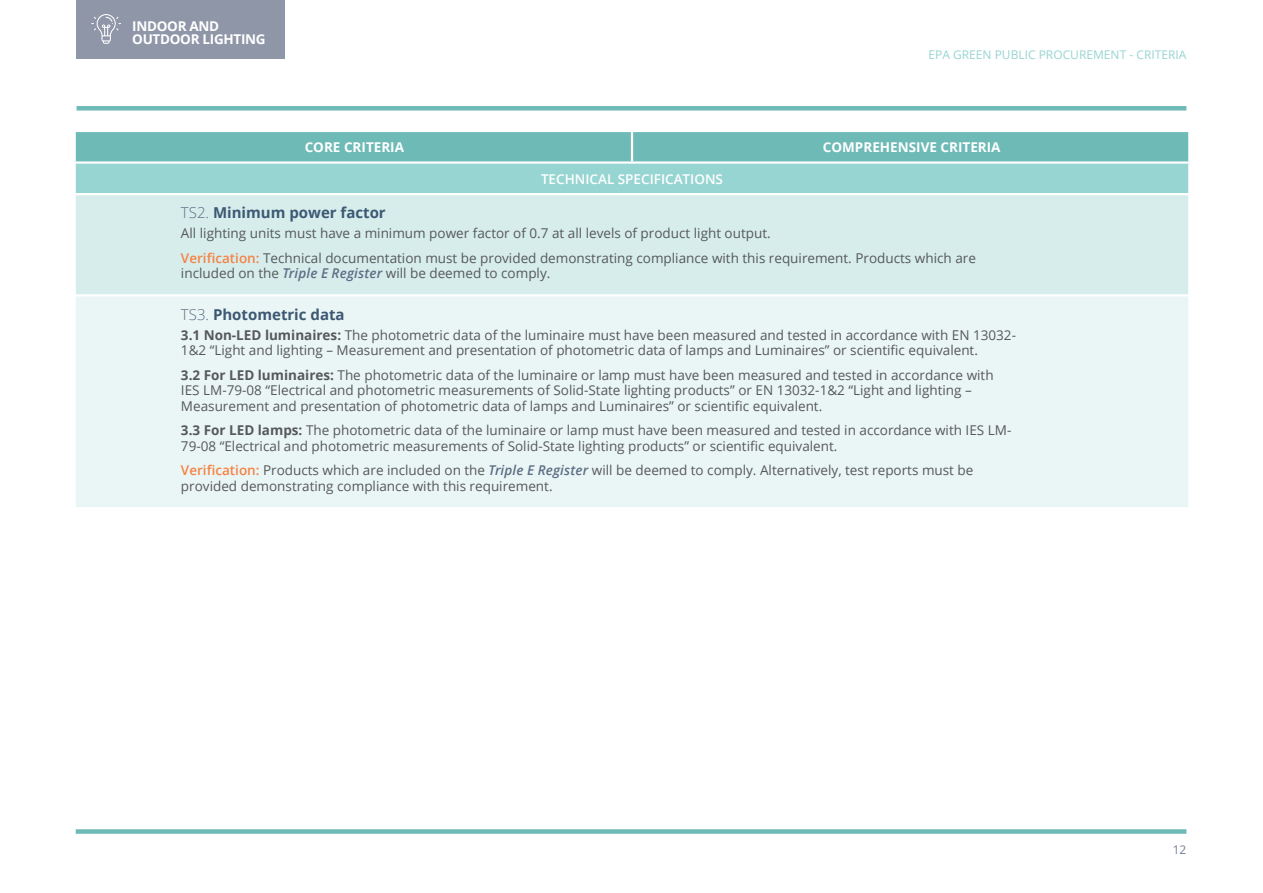
<style>
.page{position:relative;width:1263px;height:893px;background:#fff}
.page>*{position:absolute;margin:0;border:0;box-sizing:border-box;transform-origin:0 0}
.Criteria_Heading{font:700 15px "Open Sans";color:#3d5873}
.Table_Text{font:13.5px/15.8px "Open Sans";color:#57585a}
.Table_White_Heading{font:700 13.5px "Open Sans";color:#fff}
.Table_White_Heading-2{font:700 13.5px/13.5px "Open Sans";letter-spacing:-.02em;color:#fff}
.Table_White_Subheadi{font:600 13.5px "Open Sans";color:#fff}
.t1{font:12px "Open Sans";color:#96d5d2}
.t2{font:12px "Open Sans";color:#747e94}
.s1{font-weight:300;color:#5e6e85}
.s2{font-weight:600;color:#f58345}
.s3{font-weight:600;font-style:italic;color:#5e6e85}
.s4{font-weight:700}
</style>
<div class="page">
<div style="left:76px;top:829px;width:1110px;height:5px;background:#6ebab7"></div>
<div style="left:77px;top:106px;width:1109px;height:5px;background:#6ebab7"></div>
<div style="left:77px;top:0;width:208px;height:59px;background:#8f96a8"></div>
<svg style="left:91px;top:14px;width:30px;height:30px"></svg>
<div style="left:76px;top:132px;width:1112px;height:29px;background:#6ebab7"></div>
<div style="left:75px;top:163px;width:1114px;height:31px;background:#96d5d2"></div>
<div style="left:75px;top:194px;width:1114px;height:101px;background:#d6edec"></div>
<div style="left:75px;top:295px;width:1114px;height:213px;background:#eaf6f5"></div>
<hr style="left:631px;top:132px;width:2px;height:29px;background:#fff">
<hr style="left:74px;top:161px;width:558px;height:3px;background:#fff">
<hr style="left:632px;top:161px;width:558px;height:3px;background:#fff">
<hr style="left:74px;top:164px;width:2px;height:29px;background:#fff">
<hr style="left:1188px;top:164px;width:2px;height:29px;background:#fff">
<hr style="left:74px;top:193px;width:558px;height:2px;background:#fff">
<hr style="left:74px;top:195px;width:2px;height:99px;background:#fff">
<hr style="left:632px;top:193px;width:558px;height:2px;background:#fff">
<hr style="left:1188px;top:195px;width:2px;height:99px;background:#fff">
<hr style="left:74px;top:294px;width:558px;height:2px;background:#fff">
<hr style="left:74px;top:296px;width:2px;height:211px;background:#fff">
<hr style="left:632px;top:294px;width:558px;height:2px;background:#fff">
<hr style="left:1188px;top:296px;width:2px;height:211px;background:#fff">
<hr style="left:74px;top:507px;width:558px;height:2px;background:#fff">
<hr style="left:632px;top:507px;width:558px;height:2px;background:#fff">
<p class="Table_White_Heading-2" style="left:132px;top:19px;width:135px">INDOOR AND<br>OUTDOOR LIGHTING</p>
<p class="t1" style="left:928px;top:47px;width:259px">EPA GREEN PUBLIC PROCUREMENT - CRITERIA</p>
<p class="Table_White_Heading" style="left:305px;top:137px;width:101px">CORE CRITERIA</p>
<p class="Table_White_Heading" style="left:823px;top:137px;width:179px">COMPREHENSIVE CRITERIA</p>
<p class="Table_White_Subheadi" style="left:541px;top:169px;width:183px">TECHNICAL SPECIFICATIONS</p>
<p class="Criteria_Heading" style="left:181px;top:202px;width:206px"><span class="s1">TS2.</span> Minimum power factor</p>
<p class="Table_Text" style="left:181px;top:225px;width:591px">All lighting units must have a minimum power factor of 0.7 at all levels of product light output.</p>
<p class="Table_Text" style="left:181px;top:249px;width:796px"><span class="s2">Verification:</span> Technical documentation must be provided demonstrating compliance with this requirement. Products which are included on the <span class="s3">Triple E Register</span> will be deemed to comply.</p>
<p class="Criteria_Heading" style="left:181px;top:304px;width:165px"><span class="s1">TS3.</span> Photometric data</p>
<p class="Table_Text" style="left:181px;top:326px;width:836px"><span class="s4">3.1 Non-LED luminaires:</span> The photometric data of the luminaire must have been measured and tested in accordance with EN 13032-<br>1&amp;2 “Light and lighting – Measurement and presentation of photometric data of lamps and Luminaires” or scientific equivalent.</p>
<p class="Table_Text" style="left:181px;top:366px;width:814px"><span class="s4">3.2 For LED luminaires:</span> The photometric data of the luminaire or lamp must have been measured and tested in accordance with<br>IES LM-79-08 “Electrical and photometric measurements of Solid-State lighting products” or EN 13032-1&amp;2 “Light and lighting –<br>Measurement and presentation of photometric data of lamps and Luminaires” or scientific equivalent.</p>
<p class="Table_Text" style="left:181px;top:422px;width:832px"><span class="s4">3.3 For LED lamps:</span> The photometric data of the luminaire or lamp must have been measured and tested in accordance with IES LM-<br>79-08 “Electrical and photometric measurements of Solid-State lighting products” or scientific equivalent.</p>
<p class="Table_Text" style="left:181px;top:462px;width:794px"><span class="s2">Verification:</span> Products which are included on the <span class="s3">Triple E Register</span> will be deemed to comply. Alternatively, test reports must be provided demonstrating compliance with this requirement.</p>
<p class="t2" style="left:1173px;top:841px;width:15px">12</p>
</div>
